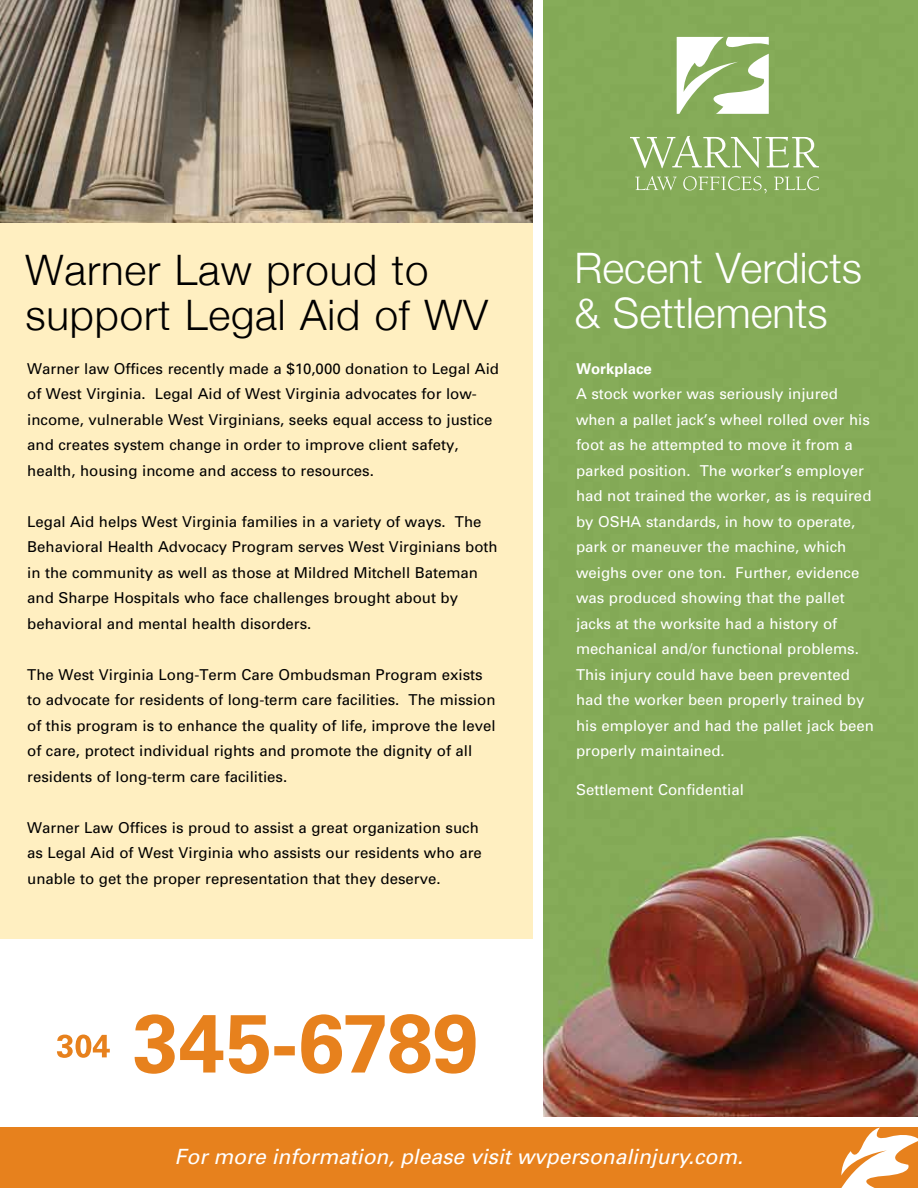
<style>
.page{position:relative;width:918px;height:1188px;background:#fff}
.page>*{position:absolute;margin:0;border:0;box-sizing:border-box;transform-origin:0 0}
.t1{font:300 42px/45px "Helvetica Neue";letter-spacing:.02em;color:#000}
.t2{font:300 42px/45px "Helvetica Neue";color:#fff}
.t3{font:italic 21px "Univers";color:#fff}
.t4{font:15px/25.5px "Univers";color:#000}
.t5{font:15px/25.5px "Univers";color:#fff}
.t6{font:700 15px "Univers";color:#fff}
</style>
<div class="page">
<img style="left:0;top:0;width:532px;height:223px">
<img style="left:544px;top:0;width:374px;height:1116px">
<div style="left:0;top:223px;width:532px;height:715px;background:#ffefc1"></div>
<div style="left:0;top:1127px;width:918px;height:61px;background:#e7811d"></div>
<svg style="left:841px;top:1128px;width:77px;height:60px"></svg>
<svg style="left:677px;top:37px;width:94px;height:77px"></svg>
<svg style="left:630px;top:136px;width:189px;height:32px;background:#a0bd7d"></svg>
<svg style="left:635px;top:176px;width:42px;height:14px"></svg>
<svg style="left:683px;top:176px;width:84px;height:17px"></svg>
<svg style="left:774px;top:176px;width:45px;height:14px"></svg>
<svg style="left:135px;top:1014px;width:341px;height:60px"></svg>
<svg style="left:57px;top:1035px;width:53px;height:23px"></svg>
<h1 class="t1" style="left:26px;top:247px;width:464px">Warner Law proud to support Legal Aid of WV</h1>
<h1 class="t2" style="left:574px;top:245px;width:289px">Recent Verdicts &amp; Settlements</h1>
<p class="t4" style="left:27px;top:356px;width:473px">Warner law Offices recently made a $10,000 donation to Legal Aid of West Virginia. Legal Aid of West Virginia advocates for low&shy;income, vulnerable West Virginians, seeks equal access to justice and creates system change in order to improve client safety, health, housing income and access to resources.</p>
<p class="t4" style="left:27px;top:509px;width:472px">Legal Aid helps West Virginia families in a variety of ways. The Behavioral Health Advocacy Program serves West Virginians both in the community as well as those at Mildred Mitchell Bateman and Sharpe Hospitals who face challenges brought about by behavioral and mental health disorders.</p>
<p class="t4" style="left:27px;top:662px;width:470px">The West Virginia Long-Term Care Ombudsman Program exists to advocate for residents of long-term care facilities. The mission of this program is to enhance the quality of life, improve the level of care, protect individual rights and promote the dignity of all residents of long-term care facilities.</p>
<p class="t4" style="left:27px;top:815px;width:456px">Warner Law Offices is proud to assist a great organization such as Legal Aid of West Virginia who assists our residents who are unable to get the proper representation that they deserve.</p>
<p class="t6" style="left:576px;top:360px;width:77px">Workplace</p>
<p class="t5" style="left:576px;top:381px;width:300px">A stock worker was seriously injured when a pallet jack’s wheel rolled over his foot as he attempted to move it from a parked position. The worker’s employer had not trained the worker, as is required by OSHA standards, in how to operate, park or maneuver the machine, which weighs over one ton. Further, evidence was produced showing that the pallet jacks at the worksite had a history of mechanical and/or functional problems.<br>This injury could have been prevented had the worker been properly trained by his employer and had the pallet jack been properly maintained.</p>
<p class="t5" style="left:576px;top:777px;width:169px">Settlement Confidential</p>
<h2 class="t3" style="left:175px;top:1143px;width:570px">For more information, please visit wvpersonalinjury.com.</h2>
</div>
